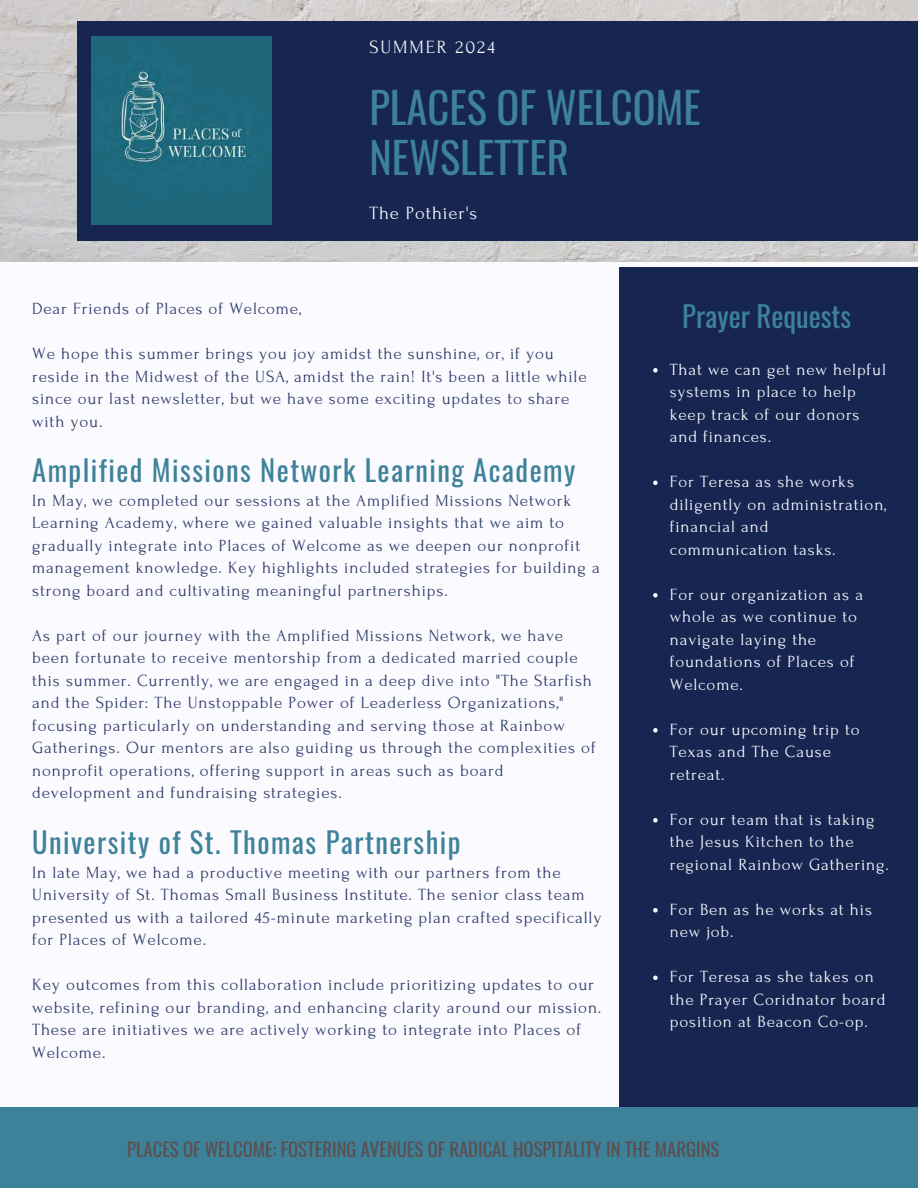
<style>
.page{position:relative;width:918px;height:1188px;background:#fafaff}
.page>*{position:absolute;margin:0;border:0;box-sizing:border-box;transform-origin:0 0}
.t1{font:42.45px/50.7px "Oswald";color:#3e829a}
.t2{font:28.65px "Oswald";letter-spacing:.05em;color:#3e829a}
.t3{font:28.65px "Oswald";color:#3e829a}
.t4{font:18.6px "Oswald";color:#5c4e4e}
.t5{font:18.6px "Forum";letter-spacing:.05em;color:#fafaff}
.t6{font:18.6px "Forum";letter-spacing:.1em;color:#fafaff}
.t7{font:17.1px/22.5px "Forum";letter-spacing:.05em;color:#2f3b69}
.t8{font:17.1px/22.5px "Forum";letter-spacing:.05em;color:#fafaff}
</style>
<div class="page">
<img style="left:0;top:0;width:918px;height:261px">
<div style="left:77px;top:21px;width:841px;height:220px;background:#162651"></div>
<img style="left:92px;top:37px;width:180px;height:188px">
<div style="left:619px;top:267px;width:299px;height:844px;background:#162651"></div>
<div style="left:0;top:1107px;width:918px;height:81px;background:#3e829a"></div>
<svg style="left:653px;top:368px;width:5px;height:5px"></svg>
<svg style="left:653px;top:481px;width:5px;height:4px"></svg>
<svg style="left:653px;top:593px;width:5px;height:5px"></svg>
<svg style="left:653px;top:728px;width:5px;height:5px"></svg>
<svg style="left:653px;top:818px;width:5px;height:5px"></svg>
<svg style="left:653px;top:908px;width:5px;height:5px"></svg>
<svg style="left:653px;top:976px;width:5px;height:4px"></svg>
<p class="t6" style="left:369px;top:37px;width:127px">SUMMER 2024</p>
<h2 class="t1" style="left:369px;top:80px;width:333px">PLACES OF WELCOME<br>NEWSLETTER</h2>
<p class="t5" style="left:369px;top:203px;width:109px">The Pothier's</p>
<h1 class="t7" style="left:32px;top:298px;width:270px">Dear Friends of Places of Welcome,</h1>
<h4 class="t7" style="left:32px;top:343px;width:556px">We hope this summer brings you joy amidst the sunshine, or, if you reside in the Midwest of the USA, amidst the rain! It's been a little while since our last newsletter, but we have some exciting updates to share with you.</h4>
<p class="t2" style="left:32px;top:448px;width:545px">Amplified Missions Network Learning Academy</p>
<p class="t7" style="left:32px;top:489px;width:569px">In May, we completed our sessions at the Amplified Missions Network Learning Academy, where we gained valuable insights that we aim to gradually integrate into Places of Welcome as we deepen our nonprofit management knowledge. Key highlights included strategies for building a strong board and cultivating meaningful partnerships.</p>
<p class="t7" style="left:32px;top:624px;width:565px">As part of our journey with the Amplified Missions Network, we have been fortunate to receive mentorship from a dedicated married couple this summer. Currently, we are engaged in a deep dive into "The Starfish and the Spider: The Unstoppable Power of Leaderless Organizations," focusing particularly on understanding and serving those at Rainbow Gatherings. Our mentors are also guiding us through the complexities of nonprofit operations, offering support in areas such as board development and fundraising strategies.</p>
<p class="t2" style="left:32px;top:820px;width:430px">University of St. Thomas Partnership</p>
<p class="t7" style="left:32px;top:861px;width:571px">In late May, we had a productive meeting with our partners from the University of St. Thomas Small Business Institute. The senior class team presented us with a tailored 45-minute marketing plan crafted specifically for Places of Welcome.</p>
<h3 class="t7" style="left:32px;top:974px;width:571px">Key outcomes from this collaboration include prioritizing updates to our website, refining our branding, and enhancing clarity around our mission.<br>These are initiatives we are actively working to integrate into Places of Welcome.</h3>
<p class="t3" style="left:682px;top:294px;width:170px">Prayer Requests</p>
<p class="t8" style="left:670px;top:358px;width:218px">That we can get new helpful systems in place to help keep track of our donors and finances.</p>
<p class="t8" style="left:670px;top:471px;width:218px">For Teresa as she works diligently on administration, financial and communication tasks.</p>
<p class="t8" style="left:670px;top:583px;width:195px">For our organization as a whole as we continue to navigate laying the foundations of Places of<br>Welcome.</p>
<p class="t8" style="left:670px;top:718px;width:191px">For our upcoming trip to<br>Texas and The Cause retreat.</p>
<p class="t8" style="left:670px;top:808px;width:221px">For our team that is taking the Jesus Kitchen to the regional Rainbow Gathering.</p>
<p class="t8" style="left:670px;top:898px;width:204px">For Ben as he works at his new job.</p>
<p class="t8" style="left:670px;top:966px;width:217px">For Teresa as she takes on the Prayer Coridnator board position at Beacon Co-op.</p>
<h3 class="t4" style="left:127px;top:1135px;width:594px">PLACES OF WELCOME: FOSTERING AVENUES OF RADICAL HOSPITALITY IN THE MARGINS</h3>
</div>
